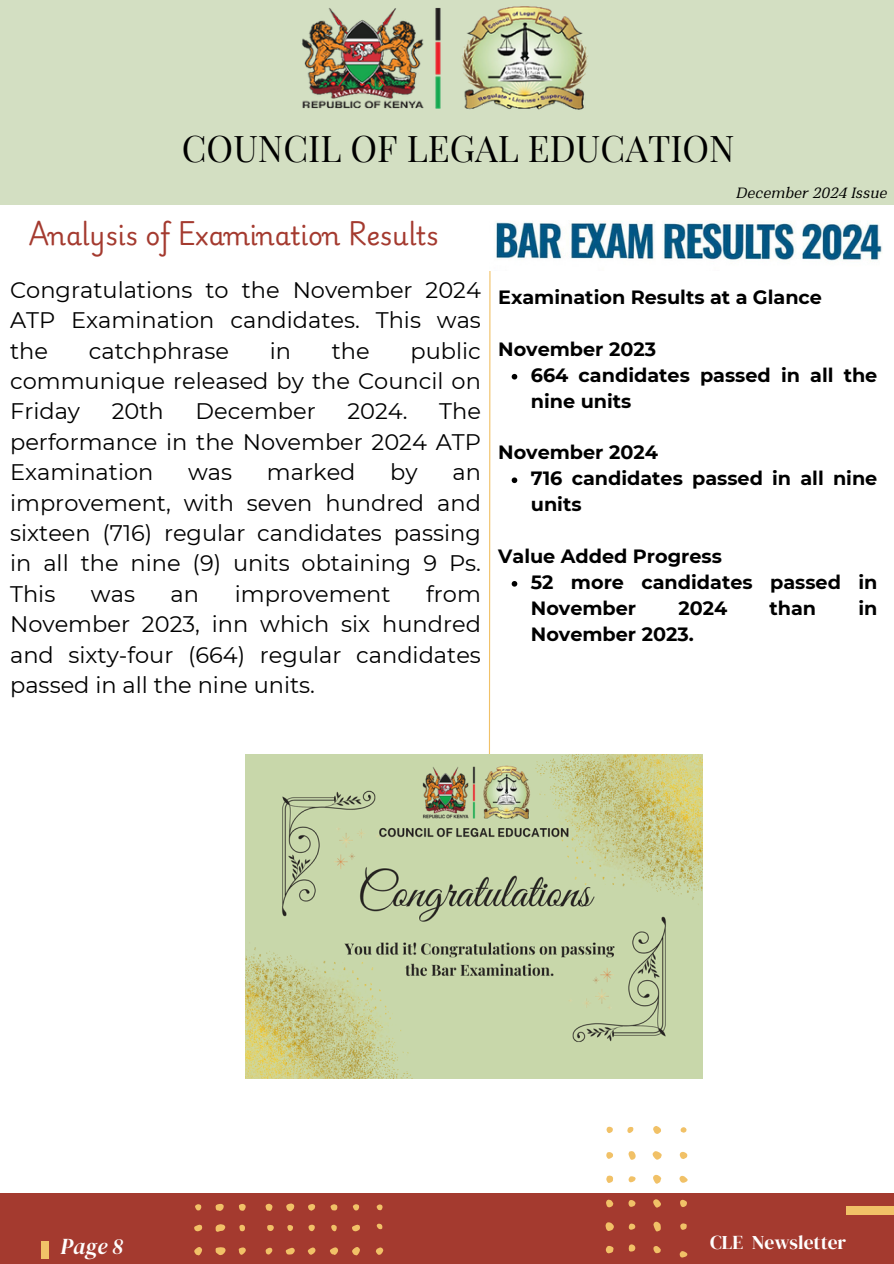
<style>
.page{position:relative;width:894px;height:1264px;background:#fff}
.page>*{position:absolute;margin:0;border:0;box-sizing:border-box;transform-origin:0 0}
.t1{font:36px "Playfair Display SC";color:#000}
.t2{font:25.5px "Playwrite US Modern";color:#a43a2f}
.t3{font:22.5px/30.3px "Montserrat";color:#000;text-align:justify}
.t4{font:italic 22.5px "DM Serif Display";color:#fff}
.t5{font:19.5px "DM Serif Display";color:#fff}
.t6{font:700 19.2px/25.8px "Montserrat";color:#000}
.t7{font:italic 16.5px "Montnapha";color:#000}
</style>
<div class="page">
<div style="left:0;top:0;width:893px;height:205px;background:#d3dfc2"></div>
<div style="left:0;top:1193px;width:893px;height:70px;background:#a43a2f"></div>
<div style="left:41px;top:1241px;width:8px;height:18px;background:#f1c167"></div>
<div style="left:846px;top:1206px;width:47px;height:8px;background:#f1c167"></div>
<svg style="left:653px;top:1221px;width:7px;height:10px"></svg>
<svg style="left:652px;top:1151px;width:9px;height:8px"></svg>
<svg style="left:653px;top:1174px;width:8px;height:9px"></svg>
<svg style="left:605px;top:1222px;width:8px;height:9px"></svg>
<svg style="left:653px;top:1199px;width:8px;height:8px"></svg>
<svg style="left:653px;top:1126px;width:8px;height:7px"></svg>
<svg style="left:679px;top:1151px;width:8px;height:8px"></svg>
<svg style="left:628px;top:1151px;width:7px;height:8px"></svg>
<svg style="left:679px;top:1175px;width:8px;height:7px"></svg>
<svg style="left:653px;top:1246px;width:7px;height:7px"></svg>
<svg style="left:605px;top:1246px;width:8px;height:7px"></svg>
<svg style="left:680px;top:1199px;width:7px;height:8px"></svg>
<svg style="left:679px;top:1251px;width:8px;height:6px"></svg>
<svg style="left:606px;top:1199px;width:7px;height:8px"></svg>
<svg style="left:606px;top:1175px;width:7px;height:7px"></svg>
<svg style="left:680px;top:1223px;width:6px;height:6px"></svg>
<svg style="left:628px;top:1244px;width:7px;height:7px"></svg>
<svg style="left:628px;top:1200px;width:7px;height:6px"></svg>
<svg style="left:606px;top:1152px;width:7px;height:6px"></svg>
<svg style="left:628px;top:1176px;width:7px;height:6px"></svg>
<svg style="left:628px;top:1223px;width:7px;height:6px"></svg>
<svg style="left:606px;top:1126px;width:7px;height:7px"></svg>
<svg style="left:680px;top:1127px;width:6px;height:5px"></svg>
<svg style="left:627px;top:1127px;width:6px;height:6px"></svg>
<svg style="left:215px;top:1247px;width:10px;height:8px"></svg>
<svg style="left:215px;top:1224px;width:10px;height:8px"></svg>
<svg style="left:286px;top:1247px;width:9px;height:7px"></svg>
<svg style="left:352px;top:1247px;width:8px;height:8px"></svg>
<svg style="left:330px;top:1247px;width:8px;height:7px"></svg>
<svg style="left:286px;top:1203px;width:8px;height:8px"></svg>
<svg style="left:307px;top:1247px;width:8px;height:7px"></svg>
<svg style="left:376px;top:1247px;width:7px;height:7px"></svg>
<svg style="left:238px;top:1247px;width:8px;height:7px"></svg>
<svg style="left:215px;top:1203px;width:9px;height:7px"></svg>
<svg style="left:352px;top:1224px;width:8px;height:7px"></svg>
<svg style="left:265px;top:1247px;width:7px;height:7px"></svg>
<svg style="left:265px;top:1203px;width:7px;height:7px"></svg>
<svg style="left:239px;top:1204px;width:6px;height:6px"></svg>
<svg style="left:308px;top:1204px;width:7px;height:6px"></svg>
<svg style="left:330px;top:1204px;width:7px;height:6px"></svg>
<svg style="left:267px;top:1225px;width:7px;height:6px"></svg>
<svg style="left:308px;top:1224px;width:7px;height:7px"></svg>
<svg style="left:239px;top:1224px;width:6px;height:7px"></svg>
<svg style="left:353px;top:1204px;width:6px;height:6px"></svg>
<svg style="left:194px;top:1247px;width:8px;height:8px"></svg>
<svg style="left:194px;top:1224px;width:8px;height:7px"></svg>
<svg style="left:195px;top:1204px;width:6px;height:6px"></svg>
<svg style="left:331px;top:1224px;width:5px;height:7px"></svg>
<svg style="left:287px;top:1225px;width:6px;height:5px"></svg>
<svg style="left:376px;top:1204px;width:6px;height:6px"></svg>
<svg style="left:376px;top:1223px;width:6px;height:6px"></svg>
<img style="left:301px;top:6px;width:287px;height:104px">
<svg style="left:488px;top:271px;width:3px;height:483px"></svg>
<img style="left:496px;top:221px;width:386px;height:40px">
<img style="left:245px;top:754px;width:457px;height:324px">
<svg style="left:511px;top:374px;width:6px;height:5px"></svg>
<svg style="left:511px;top:477px;width:6px;height:6px"></svg>
<svg style="left:511px;top:581px;width:6px;height:5px"></svg>
<p class="t1" style="left:182px;top:123px;width:554px">COUNCIL OF LEGAL EDUCATION</p>
<p class="t2" style="left:29px;top:221px;width:411px">Analysis of Examination Results</p>
<h2 class="t3" style="left:10px;top:275px;width:472px">Congratulations to the November 2024<br>ATP Examination candidates. This was the</h2>
<h2 class="t3" style="left:10px;top:335px;width:472px;text-indent:400px">public communique released by the Council on Friday</h2>
<h2 class="t3" style="left:89px;top:335px;width:142px">catchphrase</h2>
<h2 class="t3" style="left:270px;top:335px;width:23px">in</h2>
<h2 class="t3" style="left:332px;top:335px;width:39px">the</h2>
<h2 class="t3" style="left:10px;top:396px;width:472px;text-indent:429px">The performance in the November 2024 ATP Examination</h2>
<h2 class="t3" style="left:112px;top:396px;width:54px">20th</h2>
<h2 class="t3" style="left:195px;top:396px;width:122px">December</h2>
<h2 class="t3" style="left:347px;top:396px;width:62px">2024.</h2>
<h2 class="t3" style="left:188px;top:457px;width:46px">was</h2>
<h2 class="t3" style="left:267px;top:457px;width:90px">marked</h2>
<h2 class="t3" style="left:390px;top:457px;width:29px">by</h2>
<h2 class="t3" style="left:10px;top:457px;width:472px;text-indent:442px">an improvement, with seven hundred and sixteen (716) regular candidates passing in all the nine (9) units obtaining 9 Ps.<br>This</h2>
<h2 class="t3" style="left:10px;top:578px;width:472px;text-indent:416px">from November 2023, inn which six hundred and sixty-four (664) regular candidates passed in all the nine units.</h2>
<h2 class="t3" style="left:91px;top:578px;width:46px">was</h2>
<h2 class="t3" style="left:170px;top:578px;width:30px">an</h2>
<h2 class="t3" style="left:235px;top:578px;width:157px">improvement</h2>
<h1 class="t7" style="left:736px;top:183px;width:152px">December 2024 Issue</h1>
<p class="t6" style="left:498px;top:284px;width:325px">Examination Results at a Glance</p>
<h3 class="t6" style="left:498px;top:336px;width:159px">November 2023</h3>
<h4 class="t6" style="left:530px;top:362px;width:348px">664 candidates passed in all the nine units</h4>
<h4 class="t6" style="left:498px;top:439px;width:161px">November 2024</h4>
<p class="t6" style="left:530px;top:465px;width:348px">716 candidates passed in all nine units</p>
<h4 class="t6" style="left:498px;top:543px;width:225px">Value Added Progress</h4>
<p class="t6" style="left:530px;top:569px;width:348px">52 more candidates passed in<br>November</p>
<p class="t6" style="left:678px;top:595px;width:50px">2024</p>
<p class="t6" style="left:769px;top:595px;width:48px">than</p>
<p class="t6" style="left:858px;top:595px;width:21px">in</p>
<p class="t6" style="left:530px;top:621px;width:164px">November 2023.</p>
<p class="t4" style="left:60px;top:1230px;width:65px">Page 8</p>
<p class="t5" style="left:710px;top:1228px;width:137px">CLE Newsletter</p>
</div>
